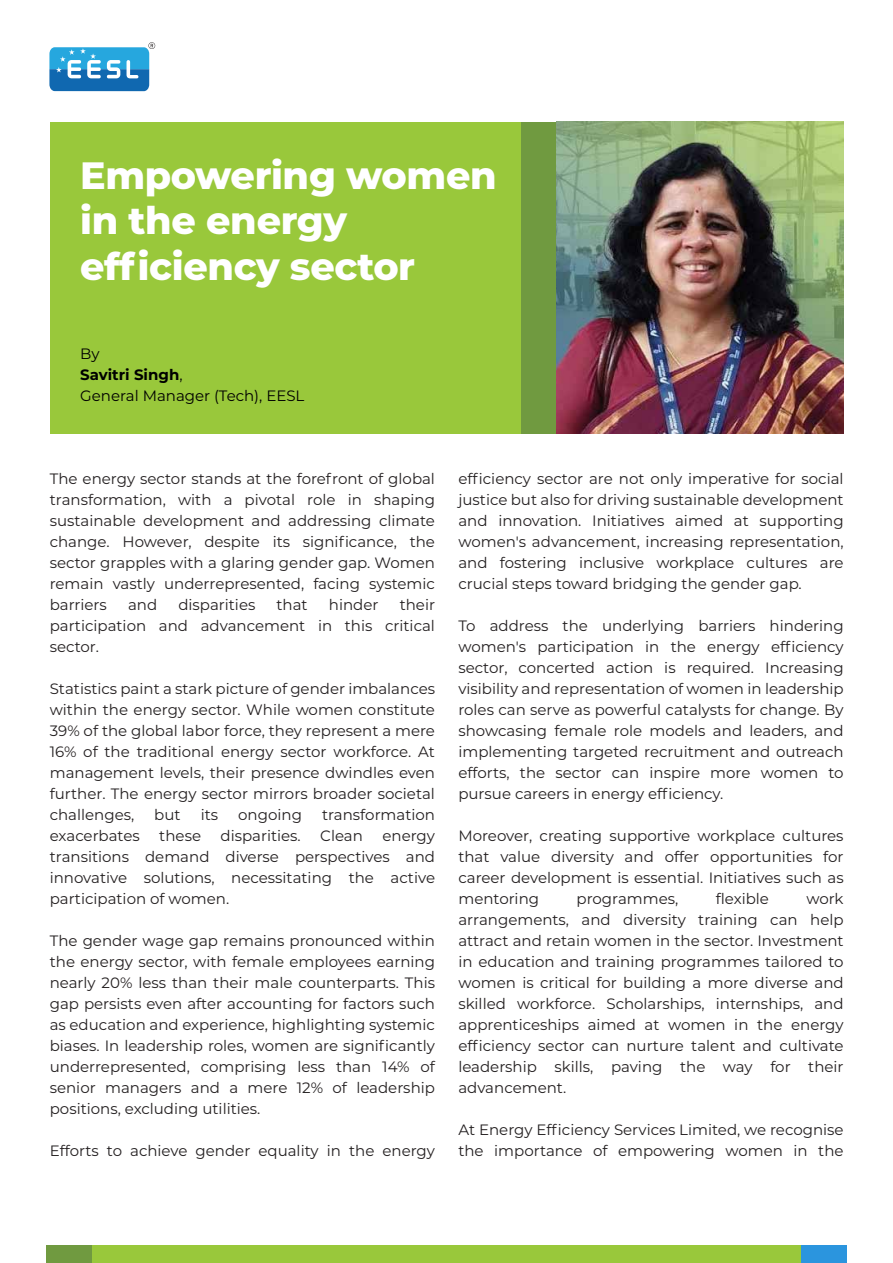
<style>
.page{position:relative;width:893px;height:1263px;background:#fff}
.page>*{position:absolute;margin:0;border:0;box-sizing:border-box;transform-origin:0 0}
.t1{font:800 38.1px/45.6px "Montserrat";letter-spacing:-.01em;color:#fff}
.t2{font:15px/21px "Montserrat";color:#231f20;text-align:justify}
.t3{font:15px/21px "Montserrat";color:#000}
.s1{font-weight:700}
</style>
<div class="page">
<div style="left:50px;top:122px;width:472px;height:311px;background:#99c83b"></div>
<div style="left:522px;top:122px;width:41px;height:311px;background:#709a40"></div>
<img style="left:556px;top:122px;width:288px;height:311px">
<svg style="left:49px;top:42px;width:106px;height:49px"></svg>
<div style="left:91px;top:1245px;width:710px;height:18px;background:#99c83b"></div>
<div style="left:46px;top:1245px;width:45px;height:18px;background:#709a40"></div>
<div style="left:801px;top:1245px;width:46px;height:18px;background:#2b95de"></div>
<h1 class="t1" style="left:80px;top:150px;width:418px">Empowering women in the energy efficiency sector</h1>
<p class="t3" style="left:80px;top:343px;width:226px">By<br><span class="s1">Savitri Singh</span>,<br>General Manager (Tech), EESL</p>
<p class="t2" style="left:50px;top:468px;width:387px">The energy sector stands at the forefront of global transformation, with a pivotal role in shaping sustainable development and addressing climate change. However, despite its significance, the sector grapples with a glaring gender gap. Women remain vastly underrepresented, facing systemic barriers</p>
<p class="t2" style="left:50px;top:594px;width:387px;text-indent:350px">their participation and advancement in this critical sector.</p>
<p class="t2" style="left:50px;top:678px;width:387px">Statistics paint a stark picture of gender imbalances within the energy sector. While women constitute 39% of the global labor force, they represent a mere 16% of the traditional energy sector workforce. At management levels, their presence dwindles even further. The energy sector mirrors broader societal challenges,</p>
<p class="t2" style="left:128px;top:594px;width:31px">and</p>
<p class="t2" style="left:178px;top:594px;width:78px">disparities</p>
<p class="t2" style="left:277px;top:594px;width:33px">that</p>
<p class="t2" style="left:329px;top:594px;width:51px">hinder</p>
<p class="t2" style="left:154px;top:804px;width:28px">but</p>
<p class="t2" style="left:201px;top:804px;width:19px">its</p>
<p class="t2" style="left:238px;top:804px;width:65px">ongoing</p>
<p class="t2" style="left:322px;top:804px;width:115px">transformation</p>
<p class="t2" style="left:50px;top:825px;width:92px">exacerbates</p>
<p class="t2" style="left:159px;top:825px;width:43px">these</p>
<p class="t2" style="left:221px;top:825px;width:82px">disparities.</p>
<p class="t2" style="left:320px;top:825px;width:44px">Clean</p>
<p class="t2" style="left:50px;top:825px;width:387px;text-indent:333px">energy transitions demand diverse perspectives and innovative solutions, necessitating the active participation of women.</p>
<p class="t2" style="left:50px;top:930px;width:387px">The gender wage gap remains pronounced within the energy sector, with female employees earning nearly 20% less than their male counterparts. This gap persists even after accounting for factors such as education and experience, highlighting systemic biases. In leadership roles, women are significantly underrepresented, comprising less than 14% of senior managers and a mere 12% of leadership positions, excluding utilities.</p>
<p class="t2" style="left:50px;top:1140px;width:387px">Efforts to achieve gender equality in the energy</p>
<p class="t2" style="left:458px;top:468px;width:387px">efficiency sector are not only imperative for social justice but also for driving sustainable development and innovation. Initiatives aimed at supporting women's advancement, increasing representation, and fostering inclusive workplace cultures are crucial steps toward bridging the gender gap.</p>
<p class="t2" style="left:458px;top:615px;width:387px">To address the underlying barriers hindering women's participation in the energy efficiency sector, concerted action is required. Increasing visibility and representation of women in leadership roles can serve as powerful catalysts for change. By showcasing female role models and leaders, and implementing targeted recruitment and outreach efforts, the sector can inspire more women to pursue careers in energy efficiency.</p>
<p class="t2" style="left:458px;top:825px;width:387px">Moreover, creating supportive workplace cultures that value diversity and offer opportunities for career development is essential. Initiatives such as mentoring</p>
<p class="t2" style="left:576px;top:888px;width:103px">programmes,</p>
<p class="t2" style="left:716px;top:888px;width:55px">flexible</p>
<p class="t2" style="left:458px;top:888px;width:387px;text-indent:348px">work arrangements, and diversity training can help attract and retain women in the sector. Investment in education and training programmes tailored to women is critical for building a more diverse and skilled workforce. Scholarships, internships, and apprenticeships aimed at women in the energy efficiency sector can nurture talent and cultivate leadership skills, paving the way for their advancement.</p>
<p class="t2" style="left:458px;top:1119px;width:387px">At Energy Efficiency Services Limited, we recognise the importance of empowering women in the</p>
</div>
